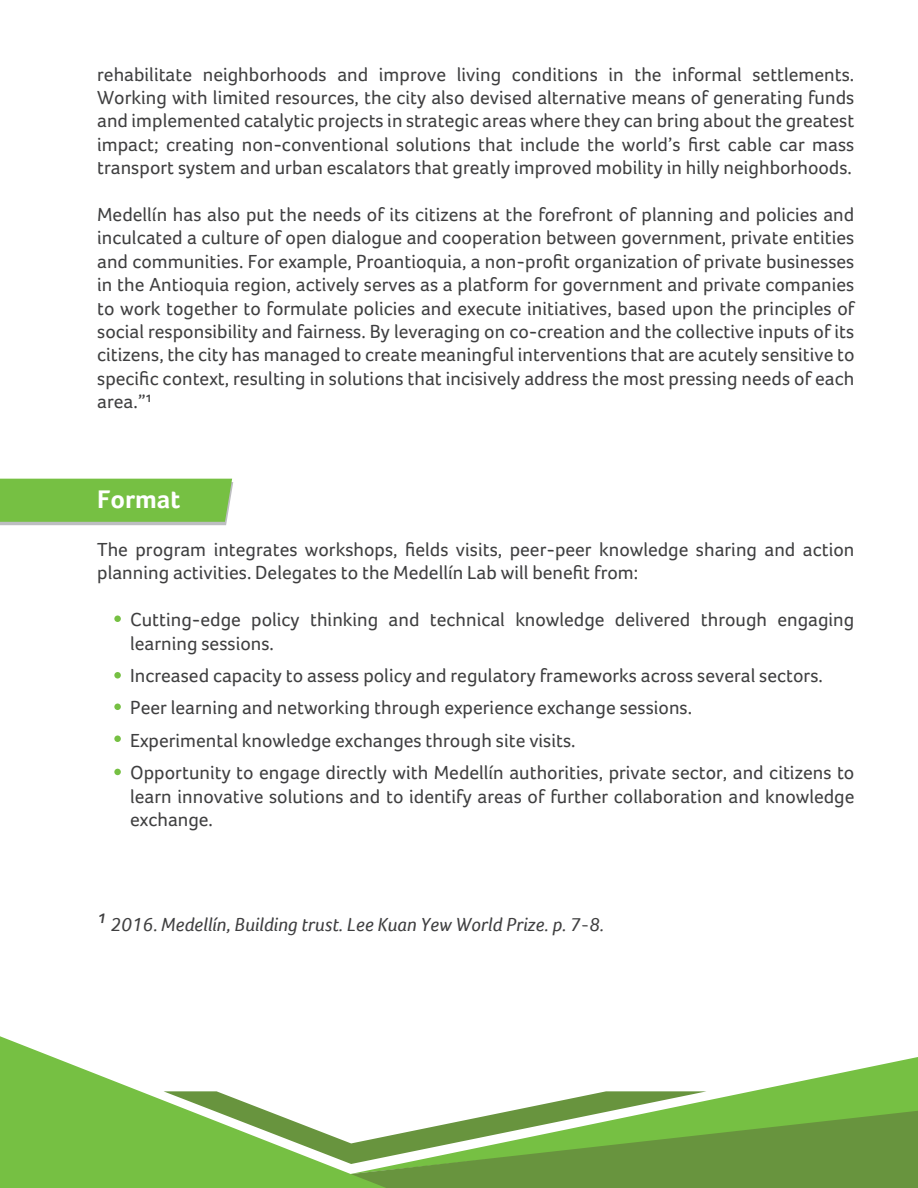
<style>
.page{position:relative;width:918px;height:1188px;background:#fff}
.page>*{position:absolute;margin:0;border:0;box-sizing:border-box;transform-origin:0 0}
.t1{font:700 26.25px "Foco";color:#fff}
.t2{font:19.5px/23.4px "Foco";color:#3f3f40}
.t3{font:italic 19.5px "Foco";color:#3f3f40}
.s1{font-size:25.5px}
</style>
<div class="page">
<svg style="left:0;top:479px;width:233px;height:46px;background:#7dc04e"></svg>
<svg style="left:707px;top:1057px;width:211px;height:54px;fill:#76c043"></svg>
<svg style="left:386px;top:1111px;width:532px;height:77px;background:#69983e"></svg>
<svg style="left:386px;top:1091px;width:321px;height:73px"></svg>
<svg style="left:0;top:1036px;width:386px;height:152px;fill:#76c043"></svg>
<div style="left:114px;top:615px;width:7px;height:7px;background:#76c043;border-radius:50%"></div>
<div style="left:114px;top:672px;width:7px;height:7px;background:#76c043;border-radius:50%"></div>
<div style="left:114px;top:704px;width:7px;height:6px;background:#76c043;border-radius:50%"></div>
<div style="left:114px;top:735px;width:7px;height:7px;background:#76c043;border-radius:50%"></div>
<div style="left:114px;top:769px;width:7px;height:6px;background:#76c043;border-radius:50%"></div>
<p class="t2" style="left:97px;top:62px;width:759px;text-align:justify">rehabilitate neighborhoods and improve living conditions in the informal settlements.<br>Working with limited resources, the city also devised alternative means of generating funds and implemented catalytic projects in strategic areas where they can bring about the greatest impact; creating non-conventional solutions that include the world’s first cable car mass transport system and urban escalators that greatly improved mobility in hilly neighborhoods.</p>
<p class="t2" style="left:97px;top:203px;width:759px;text-align:justify">Medellín has also put the needs of its citizens at the forefront of planning and policies and inculcated a culture of open dialogue and cooperation between government, private entities and communities. For example, Proantioquia, a non-profit organization of private businesses in the Antioquia region, actively serves as a platform for government and private companies to work together to formulate policies and execute initiatives, based upon the principles of social responsibility and fairness. By leveraging on co-creation and the collective inputs of its citizens, the city has managed to create meaningful interventions that are acutely sensitive to specific context, resulting in solutions that incisively address the most pressing needs of each area.”¹</p>
<h1 class="t1" style="left:97px;top:484px;width:85px">Format</h1>
<p class="t2" style="left:97px;top:537px;width:759px">The program integrates workshops, fields visits, peer-peer knowledge sharing and action planning activities. Delegates to the Medellín Lab will benefit from:</p>
<p class="t2" style="left:130px;top:608px;width:726px">Cutting-edge policy thinking and technical knowledge delivered through engaging learning sessions.</p>
<p class="t2" style="left:130px;top:659px;width:726px;line-height:32.4px">Increased capacity to assess policy and regulatory frameworks across several sectors.<br>Peer learning and networking through experience exchange sessions.<br>Experimental knowledge exchanges through site visits.<br>Opportunity to engage directly with Medellín authorities, private sector, and citizens to</p>
<p class="t2" style="left:130px;top:784px;width:726px">learn innovative solutions and to identify areas of further collaboration and knowledge exchange.</p>
<p class="t3" style="left:97px;top:913px;width:508px"><span class="s1">¹</span> 2016. Medellín, Building trust. Lee Kuan Yew World Prize. p. 7-8.</p>
</div>
